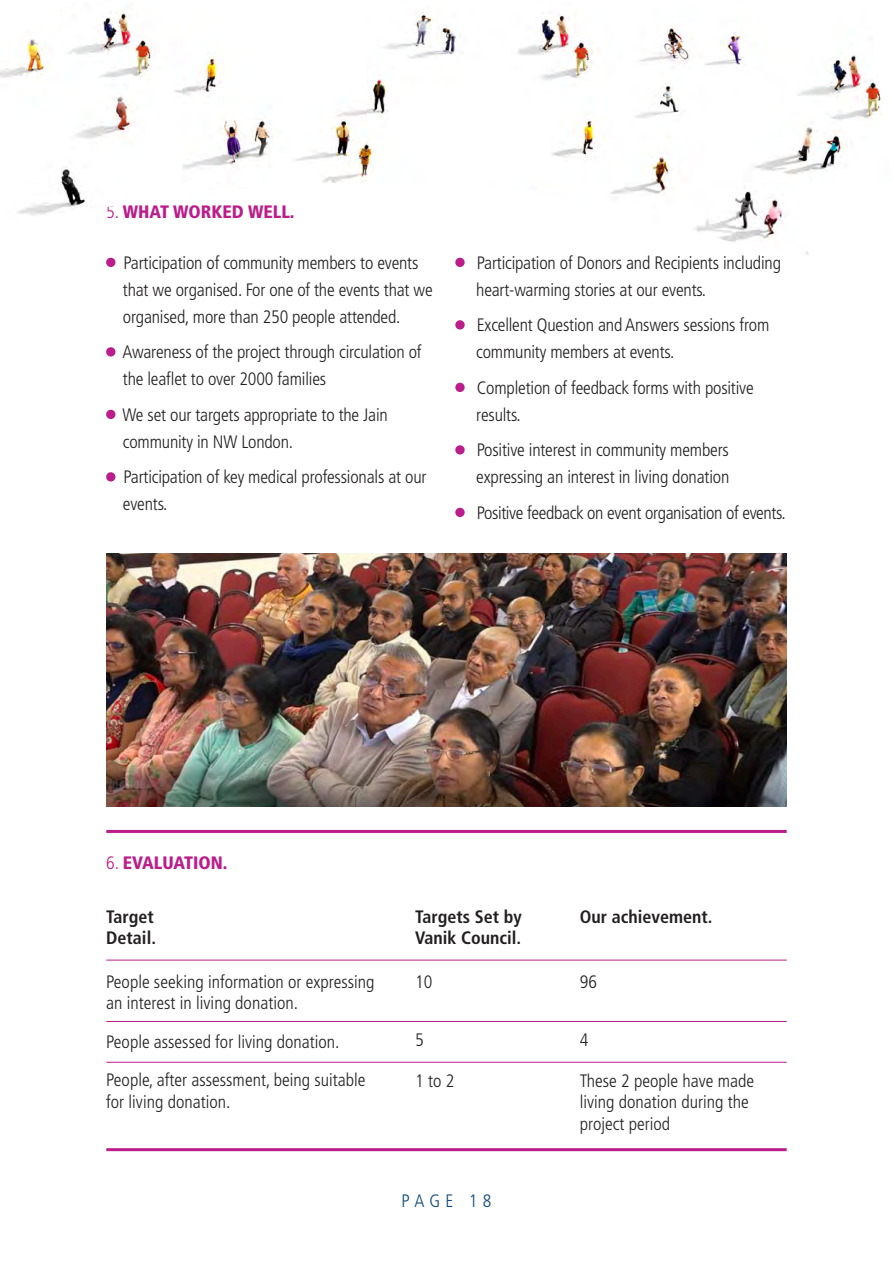
<style>
.page{position:relative;width:893px;height:1263px;background:#fff}
.page>*{position:absolute;margin:0;border:0;box-sizing:border-box;transform-origin:0 0}
.t1{font:300 condensed 18px/27px "Frutiger";letter-spacing:-.01em;color:#231f20}
.t2{font:700 condensed 18px "Frutiger";color:#231f20}
.t3{font:900 condensed 18px "Frutiger";color:#bb1d8a}
.t4{font:300 condensed 18px "Frutiger";letter-spacing:.29em;color:#0e497b}
.s1{font-weight:300}
.s2{color:#bb1d8a}
</style>
<div class="page">
<hr style="left:106px;top:830px;width:681px;height:3px;background:#bb1d8a">
<div style="left:106px;top:258px;width:9px;height:9px;border:3px solid #bb1d8a;border-radius:50%"></div>
<div style="left:106px;top:347px;width:9px;height:9px;border:3px solid #bb1d8a;border-radius:50%"></div>
<div style="left:106px;top:410px;width:9px;height:9px;border:3px solid #bb1d8a;border-radius:50%"></div>
<div style="left:106px;top:472px;width:9px;height:9px;border:3px solid #bb1d8a;border-radius:50%"></div>
<div style="left:455px;top:258px;width:10px;height:9px;border:3px solid #bb1d8a;border-radius:50%"></div>
<div style="left:455px;top:320px;width:10px;height:9px;border:3px solid #bb1d8a;border-radius:50%"></div>
<div style="left:455px;top:383px;width:10px;height:9px;border:3px solid #bb1d8a;border-radius:50%"></div>
<div style="left:455px;top:445px;width:10px;height:9px;border:3px solid #bb1d8a;border-radius:50%"></div>
<div style="left:455px;top:508px;width:10px;height:9px;border:3px solid #bb1d8a;border-radius:50%"></div>
<img style="left:106px;top:553px;width:681px;height:253px">
<hr style="left:106px;top:960px;width:681px;height:1px;background:#bb1d8a">
<hr style="left:106px;top:1021px;width:681px;height:1px;background:#bb1d8a">
<hr style="left:106px;top:1062px;width:681px;height:1px;background:#bb1d8a">
<hr style="left:106px;top:1148px;width:681px;height:3px;background:#bb1d8a">
<img style="left:0;top:6px;width:882px;height:257px">
<p class="t3" style="left:106px;top:201px;width:190px"><span class="s1">5.</span> WHAT WORKED WELL.</p>
<p class="t1" style="left:123px;top:249px;width:311px;text-indent:-17px"><span class="s2">•</span> Participation of community members to events that we organised. For one of the events that we organised, more than 250 people attended.</p>
<p class="t1" style="left:123px;top:339px;width:300px;text-indent:-17px"><span class="s2">•</span> Awareness of the project through circulation of the leaflet to over 2000 families</p>
<p class="t1" style="left:123px;top:401px;width:267px;text-indent:-17px"><span class="s2">•</span> We set our targets appropriate to the Jain community in NW London.</p>
<p class="t1" style="left:123px;top:464px;width:305px;text-indent:-17px"><span class="s2">•</span> Participation of key medical professionals at our events.</p>
<p class="t1" style="left:476px;top:249px;width:306px;text-indent:-21px"><span class="s2">•</span> Participation of Donors and Recipients including heart-warming stories at our events.</p>
<p class="t1" style="left:476px;top:312px;width:295px;text-indent:-21px"><span class="s2">•</span> Excellent Question and Answers sessions from community members at events.</p>
<p class="t1" style="left:476px;top:374px;width:279px;text-indent:-21px"><span class="s2">•</span> Completion of feedback forms with positive results.</p>
<p class="t1" style="left:455px;top:437px;width:275px;text-align:right"><span class="s2">•</span> Positive interest in community members expressing an interest in living donation</p>
<p class="t1" style="left:455px;top:499px;width:332px"><span class="s2">•</span> Positive feedback on event organisation of events.</p>
<p class="t3" style="left:106px;top:852px;width:123px"><span class="s1">6.</span> EVALUATION.</p>
<p class="t2" style="left:106px;top:906px;width:49px">Target</p>
<p class="t2" style="left:106px;top:927px;width:51px">Detail.</p>
<p class="t1" style="left:106px;top:971px;width:270px;line-height:21.6px">People seeking information or expressing an interest in living donation.</p>
<p class="t1" style="left:106px;top:1028px;width:235px">People assessed for living donation.</p>
<p class="t1" style="left:106px;top:1070px;width:261px;line-height:21.6px">People, after assessment, being suitable for living donation.</p>
<p class="t2" style="left:415px;top:906px;width:108px">Targets Set by</p>
<p class="t2" style="left:415px;top:927px;width:107px">Vanik Council.</p>
<p class="t1" style="left:415px;top:968px;width:19px">10</p>
<p class="t1" style="left:415px;top:1027px;width:10px">5</p>
<p class="t1" style="left:415px;top:1067px;width:41px">1 to 2</p>
<p class="t4" style="left:402px;top:1191px;width:91px">PAGE 18</p>
<p class="t2" style="left:580px;top:906px;width:134px">Our achievement.</p>
<p class="t1" style="left:580px;top:968px;width:19px">96</p>
<p class="t1" style="left:580px;top:1027px;width:10px">4</p>
<p class="t1" style="left:580px;top:1070px;width:176px;line-height:21.6px">These 2 people have made living donation during the project period</p>
</div>
